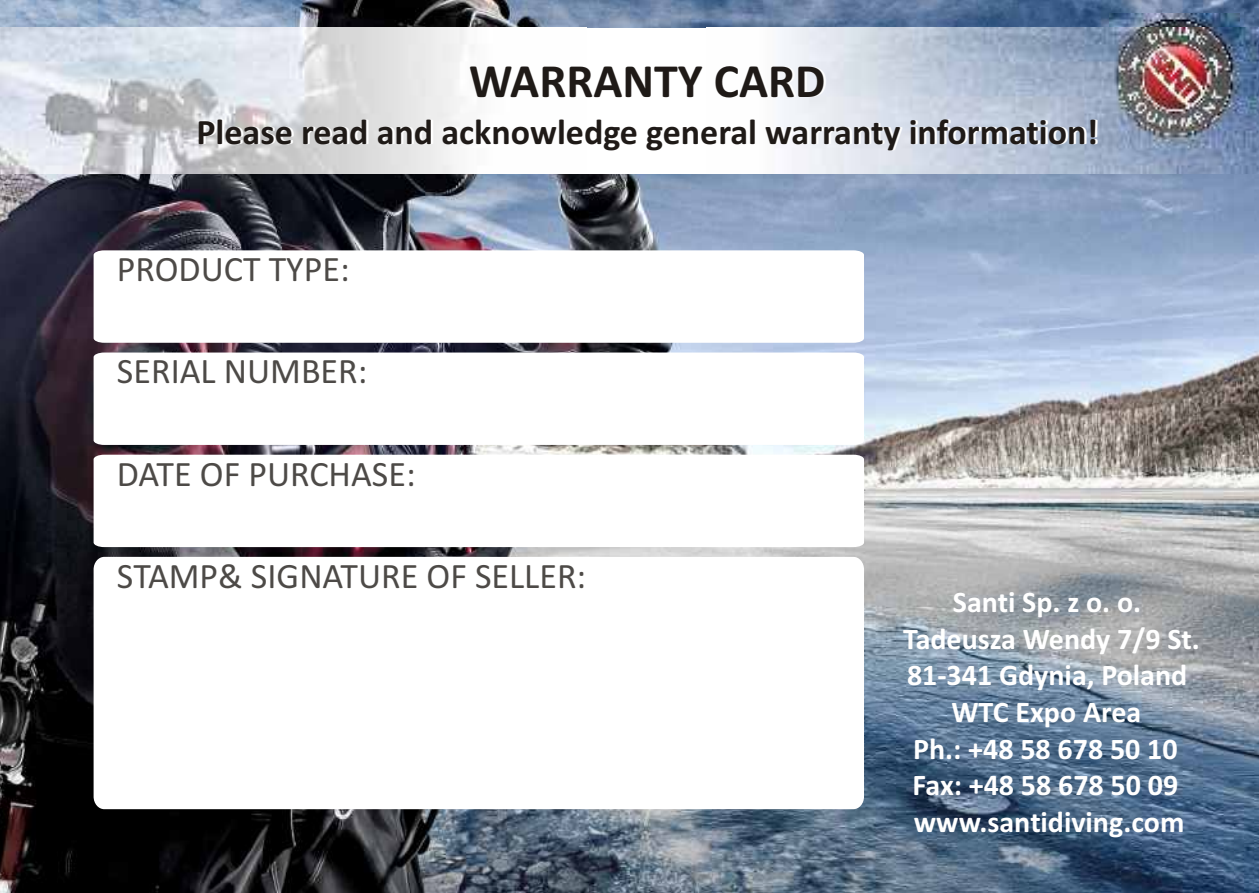
<style>
.page{position:relative;width:1259px;height:893px;background:#fff}
.page>*{position:absolute;margin:0;border:0;box-sizing:border-box;transform-origin:0 0}
.t1{font:700 48px "Calibri";color:#1f1a17}
.t2{font:36px "Calibri";color:#4d4a47}
.t3{font:700 36px "Calibri";color:#1f1a17}
.t4{font:700 30px/36.6px "Calibri";color:#fff;text-align:center}
</style>
<div class="page">
<img style="left:0;top:0;width:1259px;height:893px">
<svg style="left:94px;top:250px;width:770px;height:93px"></svg>
<svg style="left:94px;top:353px;width:770px;height:92px"></svg>
<svg style="left:94px;top:455px;width:770px;height:92px"></svg>
<svg style="left:94px;top:557px;width:770px;height:252px"></svg>
<img style="left:1109px;top:14px;width:130px;height:14px">
<div style="left:570px;top:28px;width:141px;height:146px;background:#fff"></div>
<img style="left:711px;top:28px;width:548px;height:146px">
<img style="left:0;top:28px;width:570px;height:146px">
<h1 class="t1" style="left:469px;top:61px;width:358px">WARRANTY CARD</h1>
<p class="t3" style="left:196px;top:117px;width:903px">Please read and acknowledge general warranty information!</p>
<p class="t2" style="left:117px;top:254px;width:234px">PRODUCT TYPE:</p>
<p class="t2" style="left:117px;top:356px;width:252px">SERIAL NUMBER:</p>
<p class="t2" style="left:117px;top:459px;width:300px">DATE OF PURCHASE:</p>
<p class="t2" style="left:117px;top:561px;width:471px">STAMP&amp; SIGNATURE OF SELLER:</p>
<p class="t4" style="left:903px;top:586px;width:298px">Santi Sp. z o. o.<br>Tadeusza Wendy 7/9 St.<br>81-341 Gdynia, Poland<br>WTC Expo Area<br>Ph.: +48 58 678 50 10<br>Fax: +48 58 678 50 09 www.santidiving.com</p>
</div>
